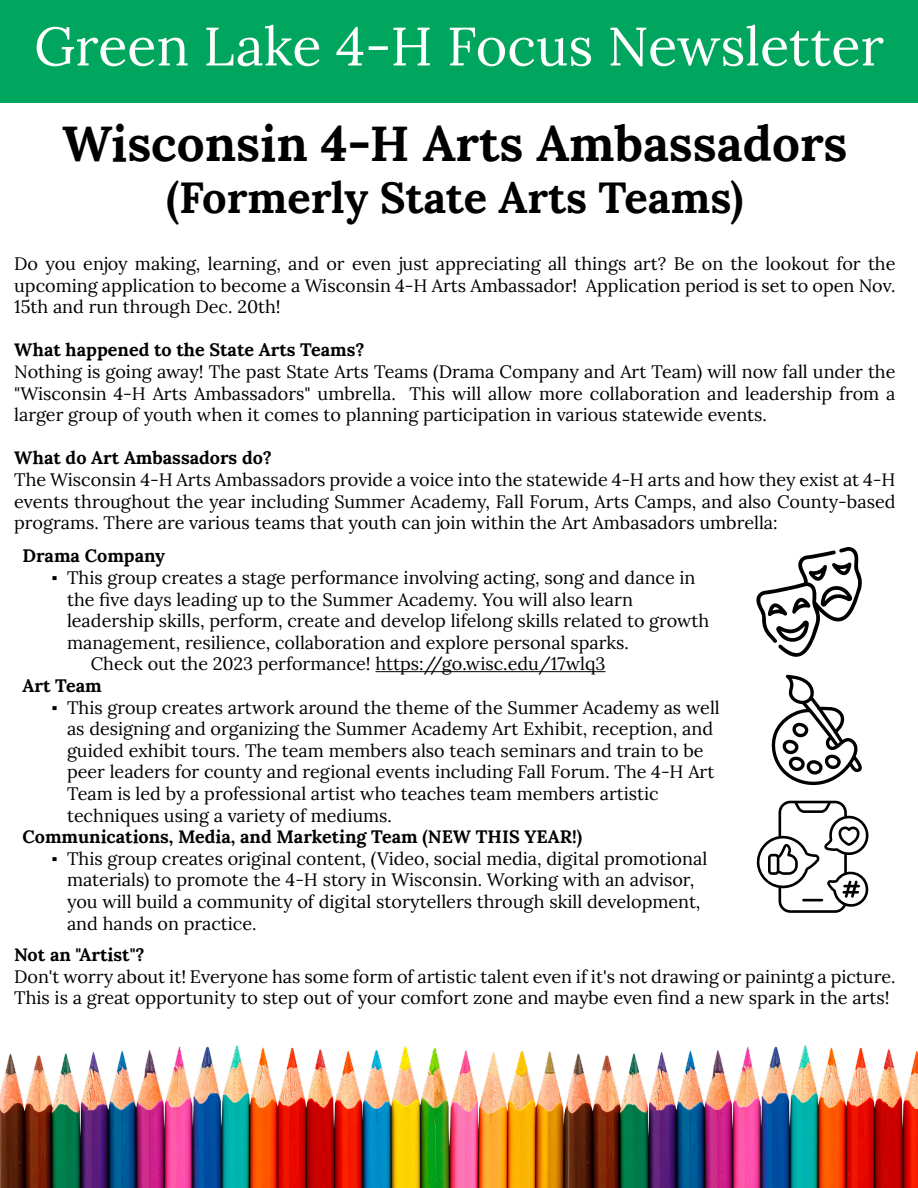
<style>
.page{position:relative;width:918px;height:1188px;background:#fff}
.page>*{position:absolute;margin:0;border:0;box-sizing:border-box;transform-origin:0 0}
.t1{font:54px "Lora";color:#fff}
.t2{font:700 49.35px "Lora";color:#000}
.t3{font:700 43.35px "Lora";color:#000}
.t4{font:18px/21.6px "Lora";color:#000;text-align:justify}
.t5{font:700 18px "Lora";color:#000}
.s1{font-family:"Times New Roman"}
</style>
<div class="page">
<div style="left:0;top:0;width:918px;height:102px;background:#00a65e"></div>
<hr style="left:375px;top:671px;width:231px;height:1px;background:#000">
<svg style="left:756px;top:547px;width:106px;height:238px"></svg>
<svg style="left:756px;top:801px;width:113px;height:112px"></svg>
<img style="left:0;top:1045px;width:569px;height:143px">
<img style="left:569px;top:1045px;width:349px;height:143px">
<h1 class="t1" style="left:34px;top:5px;width:851px">Green Lake 4-H Focus Newsletter</h1>
<h2 class="t2" style="left:62px;top:102px;width:787px">Wisconsin 4-H Arts Ambassadors</h2>
<h3 class="t3" style="left:166px;top:161px;width:578px">(Formerly State Arts Teams)</h3>
<p class="t4" style="left:14px;top:252px;width:883px">Do you enjoy making, learning, and or even just appreciating all things art? Be on the lookout for the upcoming application to become a Wisconsin 4-H Arts Ambassador! Application period is set to open Nov.<br>15th and run through Dec. 20th!</p>
<p class="t5" style="left:14px;top:335px;width:352px">What happened to the State Arts Teams?</p>
<p class="t4" style="left:14px;top:360px;width:883px">Nothing is going away! The past State Arts Teams (Drama Company and Art Team) will now fall under the "Wisconsin 4-H Arts Ambassadors" umbrella. This will allow more collaboration and leadership from a larger group of youth when it comes to planning participation in various statewide events.</p>
<p class="t5" style="left:14px;top:443px;width:259px">What do Art Ambassadors do?</p>
<p class="t4" style="left:14px;top:468px;width:883px">The Wisconsin 4-H Arts Ambassadors provide a voice into the statewide 4-H arts and how they exist at 4-H events throughout the year including Summer Academy, Fall Forum, Arts Camps, and also County-based programs. There are various teams that youth can join within the Art Ambasadors umbrella:</p>
<p class="t5" style="left:23px;top:541px;width:144px">Drama Company</p>
<p class="t4" style="left:52px;top:566px;width:645px"><span class="s1">▪</span> This group creates a stage performance involving acting, song and dance in</p>
<p class="t4" style="left:67px;top:587px;width:567px">the five days leading up to the Summer Academy. You will also learn</p>
<p class="t4" style="left:67px;top:609px;width:644px">leadership skills, perform, create and develop lifelong skills related to growth</p>
<p class="t4" style="left:67px;top:630px;width:563px">management, resilience, collaboration and explore personal sparks.</p>
<p class="t4" style="left:91px;top:652px;width:516px">Check out the 2023 performance! https://go.wisc.edu/17wlq3</p>
<p class="t5" style="left:23px;top:670px;width:81px">Art Team</p>
<p class="t4" style="left:67px;top:695px;width:654px;text-align:left;text-indent:-15px"><span class="s1">▪</span> This group creates artwork around the theme of the Summer Academy as well as designing and organizing the Summer Academy Art Exhibit, reception, and guided exhibit tours. The team members also teach seminars and train to be peer leaders for county and regional events including Fall Forum. The 4-H Art Team is led by a professional artist who teaches team members artistic techniques using a variety of mediums.</p>
<p class="t5" style="left:23px;top:821px;width:561px">Communications, Media, and Marketing Team (NEW THIS YEAR!)</p>
<p class="t4" style="left:67px;top:846px;width:642px;text-align:left;text-indent:-15px"><span class="s1">▪</span> This group creates original content, (Video, social media, digital promotional materials) to promote the 4-H story in Wisconsin. Working with an advisor, you will build a community of digital storytellers through skill development, and hands on practice.</p>
<p class="t5" style="left:14px;top:940px;width:132px">Not an "Artist"?</p>
<p class="t4" style="left:14px;top:964px;width:883px">Don't worry about it! Everyone has some form of artistic talent even if it's not drawing or painintg a picture.<br>This is a great opportunity to step out of your comfort zone and maybe even find a new spark in the arts!</p>
</div>
